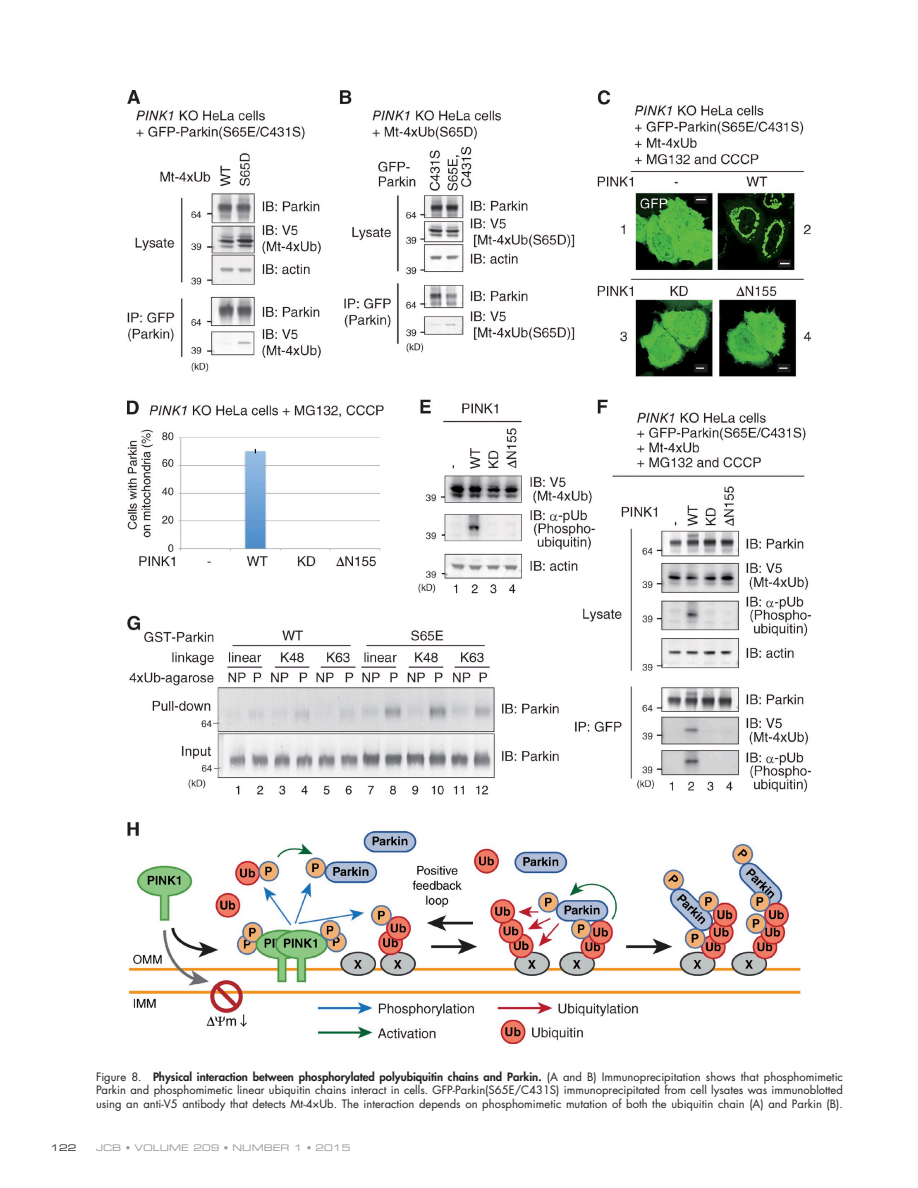
<style>
.page{position:relative;width:918px;height:1188px;background:#fff}
.page>*{position:absolute;margin:0;border:0;box-sizing:border-box;transform-origin:0 0}
.t1{font:11.25px/13.5px "Futura Std";color:#231f20;text-align:justify}
.t2{font:9px "Eurostile LT Std Ex 2";color:#949698}
.t3{font:9px "Eurostile LT Std Ex 2";color:#231f20}
.s1{font-weight:800}
</style>
<div class="page">
<img style="left:128px;top:90px;width:683px;height:954px">
<p class="t1" style="left:96px;top:1070px;width:748px">Figure 8. <span class="s1">Physical interaction between phosphorylated polyubiquitin chains and Parkin.</span> (A and B) Immunoprecipitation shows that phosphomimetic Parkin and phosphomimetic linear ubiquitin chains interact in cells. GFP-Parkin(S65E/C431S) immunoprecipitated from cell lysates was immunoblotted using an anti-V5 antibody that detects Mt-4×Ub. The interaction depends on phosphomimetic mutation of both the ubiquitin chain (A) and Parkin (B).</p>
<p class="t3" style="left:50px;top:1142px;width:28px">122</p>
<p class="t2" style="left:96px;top:1142px;width:256px">JCB • VOLUME 209 • NUMBER 1 • 2015</p>
</div>
